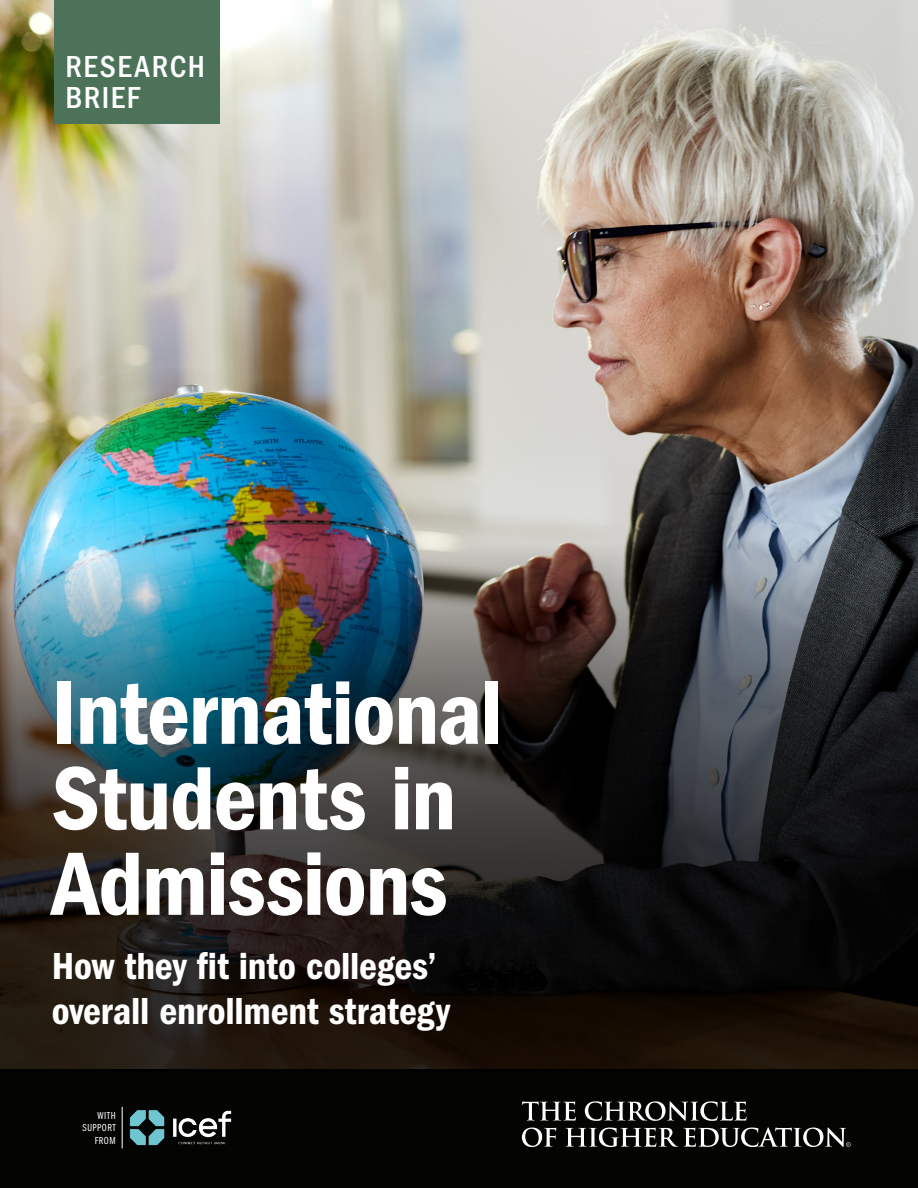
<style>
.page{position:relative;width:918px;height:1188px;background:#fff}
.page>*{position:absolute;margin:0;border:0;box-sizing:border-box;transform-origin:0 0}
.CHE_News_Hed_Semibold_34_38{font:93px/85.5px "ITC Franklin Gothic Std Dm Cd";letter-spacing:-.015em;color:#fff}
.CHE_News_Hed_Semibold_34_38-2{font:39px/45px "ITC Franklin Gothic Std Dm Cd";letter-spacing:-.005em;color:#fff}
.CHE_News_Hed_Semibold_34_38-3{font:500 condensed 31.5px/31.5px "ITC Franklin Gothic Std";letter-spacing:.045em;color:#fff}
.t1{font:10.5px "ITC Franklin Gothic Std Bk Cp";letter-spacing:.05em;color:#fff}
</style>
<div class="page">
<img style="left:0;top:0;width:918px;height:526px">
<div style="left:0;top:1069px;width:918px;height:119px;background:#040503"></div>
<svg style="left:522px;top:1101px;width:54px;height:20px"></svg>
<svg style="left:585px;top:1101px;width:162px;height:20px"></svg>
<svg style="left:522px;top:1128px;width:34px;height:19px"></svg>
<svg style="left:566px;top:1127px;width:285px;height:20px"></svg>
<img style="left:129px;top:1110px;width:103px;height:36px">
<hr style="left:122px;top:1107px;width:1px;height:41px;background:#fff">
<img style="left:0;top:526px;width:918px;height:543px">
<div style="left:54px;top:0;width:166px;height:124px;background:#4c7359"></div>
<p class="CHE_News_Hed_Semibold_34_38-3" style="left:65px;top:51px;width:141px">RESEARCH<br>BRIEF</p>
<p class="CHE_News_Hed_Semibold_34_38" style="left:52px;top:671px;width:453px">International<br>Students in<br>Admissions</p>
<p class="CHE_News_Hed_Semibold_34_38-2" style="left:52px;top:944px;width:400px">How they fit into colleges’ overall enrollment strategy</p>
<p class="t1" style="left:98px;top:1109px;width:20px">WITH</p>
<p class="t1" style="left:83px;top:1122px;width:35px">SUPPORT</p>
<p class="t1" style="left:95px;top:1135px;width:22px">FROM</p>
</div>
